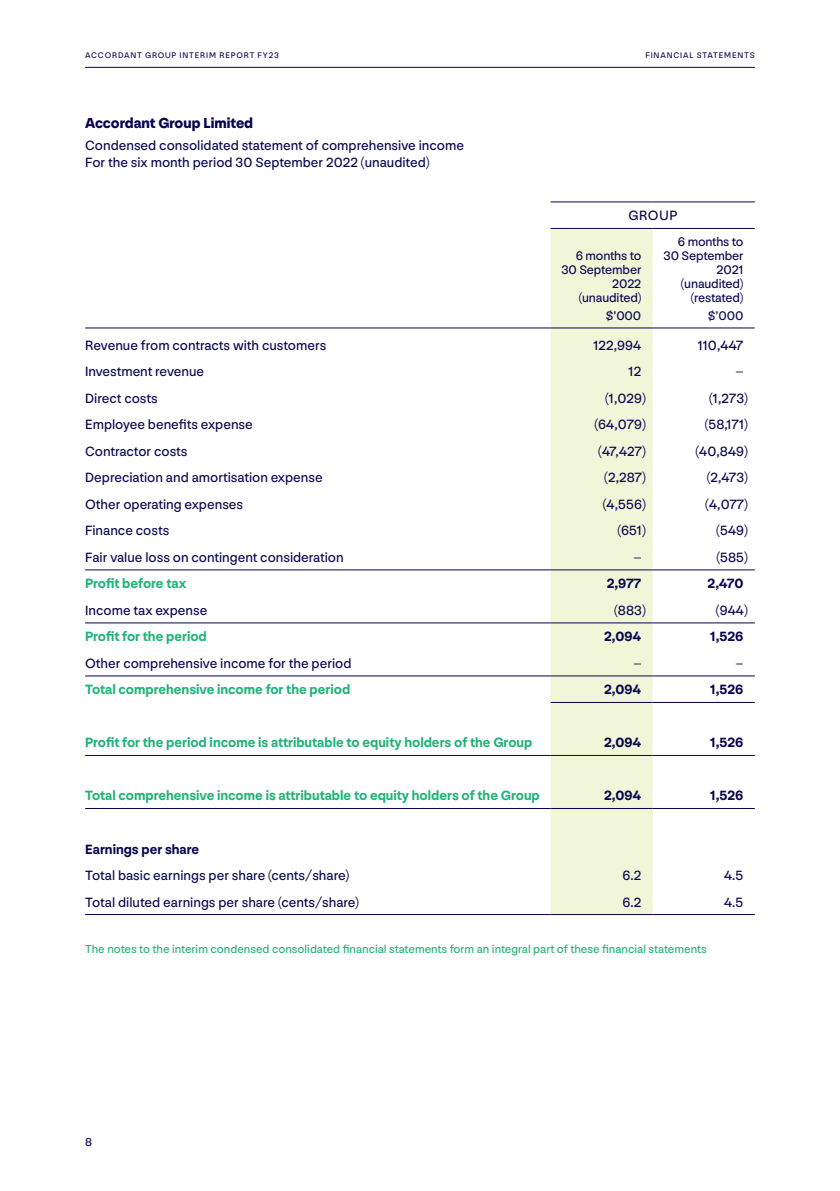
<style>
.page{position:relative;width:840px;height:1191px;background:#fff}
.page>*{position:absolute;margin:0;border:0;box-sizing:border-box;transform-origin:0 0}
.Page_Heading-1_NEW{font:900 15px "NN Nouvelle Grotesk";color:#08044e}
.Fin_Body_NEW{font:14px "NN Nouvelle Grotesk";color:#08044e}
.Fin_Body_NEW-2{font:700 14px "NN Nouvelle Grotesk";color:#1db376}
.Page_Heading-2_NEW{font:14px "NN Nouvelle Grotesk";color:#08044e}
.Fin_Body_NEW-3{font:700 14px "NN Nouvelle Grotesk";color:#08044e}
.Table_Heading_GROUP{font:14px "NN Nouvelle Grotesk";letter-spacing:.05em;color:#08044e}
.Table_Heading_Date_e{font:13px/14px "NN Nouvelle Grotesk";letter-spacing:-.01em;color:#08044e;text-align:right}
.Fin_-_the_notes_to_N{font:12px "NN Nouvelle Grotesk";color:#1db376}
.t1{font:12px "NN Forever Grotesk STD";color:#08044e}
.t2{font:8.4px "NN Nouvelle Grotesk";letter-spacing:.1em;color:#08044e}
</style>
<div class="page">
<svg style="left:550px;top:229px;width:102px;height:685px;background:#f2f6da"></svg>
<hr style="left:550px;top:201px;width:102px;height:1px;background:#08044e">
<hr style="left:652px;top:201px;width:102px;height:1px;background:#08044e">
<hr style="left:550px;top:228px;width:102px;height:1px;background:#08044e">
<hr style="left:652px;top:228px;width:102px;height:1px;background:#08044e">
<hr style="left:85px;top:327px;width:465px;height:1px;background:#08044e">
<hr style="left:550px;top:327px;width:102px;height:1px;background:#08044e">
<hr style="left:652px;top:327px;width:102px;height:1px;background:#08044e">
<hr style="left:85px;top:914px;width:465px;height:1px;background:#08044e">
<hr style="left:550px;top:914px;width:102px;height:1px;background:#08044e">
<hr style="left:652px;top:914px;width:102px;height:1px;background:#08044e">
<hr style="left:85px;top:569px;width:465px;height:1px;background:#08044e">
<hr style="left:550px;top:569px;width:102px;height:1px;background:#08044e">
<hr style="left:652px;top:569px;width:102px;height:1px;background:#08044e">
<hr style="left:85px;top:622px;width:465px;height:1px;background:#08044e">
<hr style="left:550px;top:622px;width:102px;height:1px;background:#08044e">
<hr style="left:652px;top:622px;width:102px;height:1px;background:#08044e">
<hr style="left:85px;top:675px;width:465px;height:1px;background:#08044e">
<hr style="left:550px;top:675px;width:102px;height:1px;background:#08044e">
<hr style="left:652px;top:675px;width:102px;height:1px;background:#08044e">
<hr style="left:85px;top:755px;width:465px;height:1px;background:#08044e">
<hr style="left:550px;top:755px;width:102px;height:1px;background:#08044e">
<hr style="left:652px;top:755px;width:102px;height:1px;background:#08044e">
<hr style="left:85px;top:808px;width:465px;height:1px;background:#08044e">
<hr style="left:550px;top:808px;width:102px;height:1px;background:#08044e">
<hr style="left:652px;top:808px;width:102px;height:1px;background:#08044e">
<hr style="left:550px;top:702px;width:102px;height:1px;background:#08044e">
<hr style="left:652px;top:702px;width:102px;height:1px;background:#08044e">
<hr style="left:85px;top:67px;width:669px;height:1px;background:#08044e">
<p class="t2" style="left:85px;top:50px;width:195px">ACCORDANT GROUP INTERIM REPORT FY23</p>
<p class="t2" style="left:645px;top:50px;width:111px">FINANCIAL STATEMENTS</p>
<p class="Page_Heading-1_NEW" style="left:85px;top:112px;width:169px">Accordant Group Limited</p>
<p class="Page_Heading-2_NEW" style="left:85px;top:136px;width:380px">Condensed consolidated statement of comprehensive income</p>
<p class="Page_Heading-2_NEW" style="left:85px;top:153px;width:346px">For the six month period 30 September 2022 (unaudited)</p>
<p class="Table_Heading_GROUP" style="left:628px;top:206px;width:50px">GROUP</p>
<p class="Table_Heading_Date_e" style="left:561px;top:249px;width:81px">6 months to<br>30 September<br>2022 (unaudited)</p>
<p class="Table_Heading_Date_e" style="left:663px;top:235px;width:81px">6 months to<br>30 September<br>2021 (unaudited) (restated)</p>
<p class="Table_Heading_Date_e" style="left:605px;top:309px;width:37px">$’000</p>
<p class="Table_Heading_Date_e" style="left:707px;top:309px;width:37px">$’000</p>
<p class="Fin_Body_NEW" style="left:85px;top:336px;width:242px">Revenue from contracts with customers</p>
<p class="Fin_Body_NEW" style="left:593px;top:336px;width:49px">122,994</p>
<p class="Fin_Body_NEW" style="left:697px;top:336px;width:47px">110,447</p>
<p class="Fin_Body_NEW" style="left:85px;top:362px;width:120px">Investment revenue</p>
<p class="Fin_Body_NEW" style="left:628px;top:362px;width:14px">12</p>
<p class="Fin_Body_NEW" style="left:735px;top:362px;width:9px">–</p>
<p class="Fin_Body_NEW" style="left:85px;top:389px;width:74px">Direct costs</p>
<p class="Fin_Body_NEW" style="left:604px;top:389px;width:42px">(1,029)</p>
<p class="Fin_Body_NEW" style="left:708px;top:389px;width:40px">(1,273)</p>
<p class="Fin_Body_NEW" style="left:85px;top:415px;width:169px">Employee benefits expense</p>
<p class="Fin_Body_NEW" style="left:594px;top:415px;width:53px">(64,079)</p>
<p class="Fin_Body_NEW" style="left:704px;top:415px;width:45px">(58,171)</p>
<p class="Fin_Body_NEW" style="left:85px;top:442px;width:104px">Contractor costs</p>
<p class="Fin_Body_NEW" style="left:598px;top:442px;width:49px">(47,427)</p>
<p class="Fin_Body_NEW" style="left:695px;top:442px;width:54px">(40,849)</p>
<p class="Fin_Body_NEW" style="left:85px;top:468px;width:239px">Depreciation and amortisation expense</p>
<p class="Fin_Body_NEW" style="left:604px;top:468px;width:43px">(2,287)</p>
<p class="Fin_Body_NEW" style="left:706px;top:468px;width:43px">(2,473)</p>
<p class="Fin_Body_NEW" style="left:85px;top:495px;width:159px">Other operating expenses</p>
<p class="Fin_Body_NEW" style="left:602px;top:495px;width:45px">(4,556)</p>
<p class="Fin_Body_NEW" style="left:704px;top:495px;width:44px">(4,077)</p>
<p class="Fin_Body_NEW" style="left:85px;top:521px;width:86px">Finance costs</p>
<p class="Fin_Body_NEW" style="left:617px;top:521px;width:30px">(651)</p>
<p class="Fin_Body_NEW" style="left:715px;top:521px;width:33px">(549)</p>
<p class="Fin_Body_NEW" style="left:85px;top:548px;width:260px">Fair value loss on contingent consideration</p>
<p class="Fin_Body_NEW" style="left:633px;top:548px;width:9px">–</p>
<p class="Fin_Body_NEW" style="left:716px;top:548px;width:33px">(585)</p>
<p class="Fin_Body_NEW-2" style="left:85px;top:574px;width:103px">Profit before tax</p>
<p class="Fin_Body_NEW-3" style="left:606px;top:574px;width:36px">2,977</p>
<p class="Fin_Body_NEW-3" style="left:707px;top:574px;width:37px">2,470</p>
<p class="Fin_Body_NEW" style="left:85px;top:601px;width:124px">Income tax expense</p>
<p class="Fin_Body_NEW" style="left:613px;top:601px;width:33px">(883)</p>
<p class="Fin_Body_NEW" style="left:715px;top:601px;width:34px">(944)</p>
<p class="Fin_Body_NEW-2" style="left:85px;top:627px;width:123px">Profit for the period</p>
<p class="Fin_Body_NEW-3" style="left:603px;top:627px;width:39px">2,094</p>
<p class="Fin_Body_NEW-3" style="left:709px;top:627px;width:35px">1,526</p>
<p class="Fin_Body_NEW" style="left:85px;top:654px;width:268px">Other comprehensive income for the period</p>
<p class="Fin_Body_NEW" style="left:633px;top:654px;width:9px">–</p>
<p class="Fin_Body_NEW" style="left:735px;top:654px;width:9px">–</p>
<p class="Fin_Body_NEW-2" style="left:85px;top:680px;width:266px">Total comprehensive income for the period</p>
<p class="Fin_Body_NEW-3" style="left:603px;top:680px;width:39px">2,094</p>
<p class="Fin_Body_NEW-3" style="left:709px;top:680px;width:35px">1,526</p>
<p class="Fin_Body_NEW-2" style="left:85px;top:733px;width:448px">Profit for the period income is attributable to equity holders of the Group</p>
<p class="Fin_Body_NEW-3" style="left:603px;top:733px;width:39px">2,094</p>
<p class="Fin_Body_NEW-3" style="left:709px;top:733px;width:35px">1,526</p>
<p class="Fin_Body_NEW-2" style="left:85px;top:786px;width:456px">Total comprehensive income is attributable to equity holders of the Group</p>
<p class="Fin_Body_NEW-3" style="left:603px;top:786px;width:39px">2,094</p>
<p class="Fin_Body_NEW-3" style="left:709px;top:786px;width:35px">1,526</p>
<p class="Fin_Body_NEW-3" style="left:85px;top:839px;width:115px">Earnings per share</p>
<p class="Fin_Body_NEW" style="left:85px;top:866px;width:265px">Total basic earnings per share (cents/share)</p>
<p class="Fin_Body_NEW" style="left:622px;top:866px;width:20px">6.2</p>
<p class="Fin_Body_NEW" style="left:723px;top:866px;width:21px">4.5</p>
<p class="Fin_Body_NEW" style="left:85px;top:892px;width:275px">Total diluted earnings per share (cents/share)</p>
<p class="Fin_Body_NEW" style="left:622px;top:892px;width:20px">6.2</p>
<p class="Fin_Body_NEW" style="left:723px;top:892px;width:21px">4.5</p>
<p class="Fin_-_the_notes_to_N" style="left:85px;top:941px;width:622px">The notes to the interim condensed consolidated financial statements form an integral part of these financial statements</p>
<p class="t1" style="left:85px;top:1134px;width:8px">8</p>
</div>
